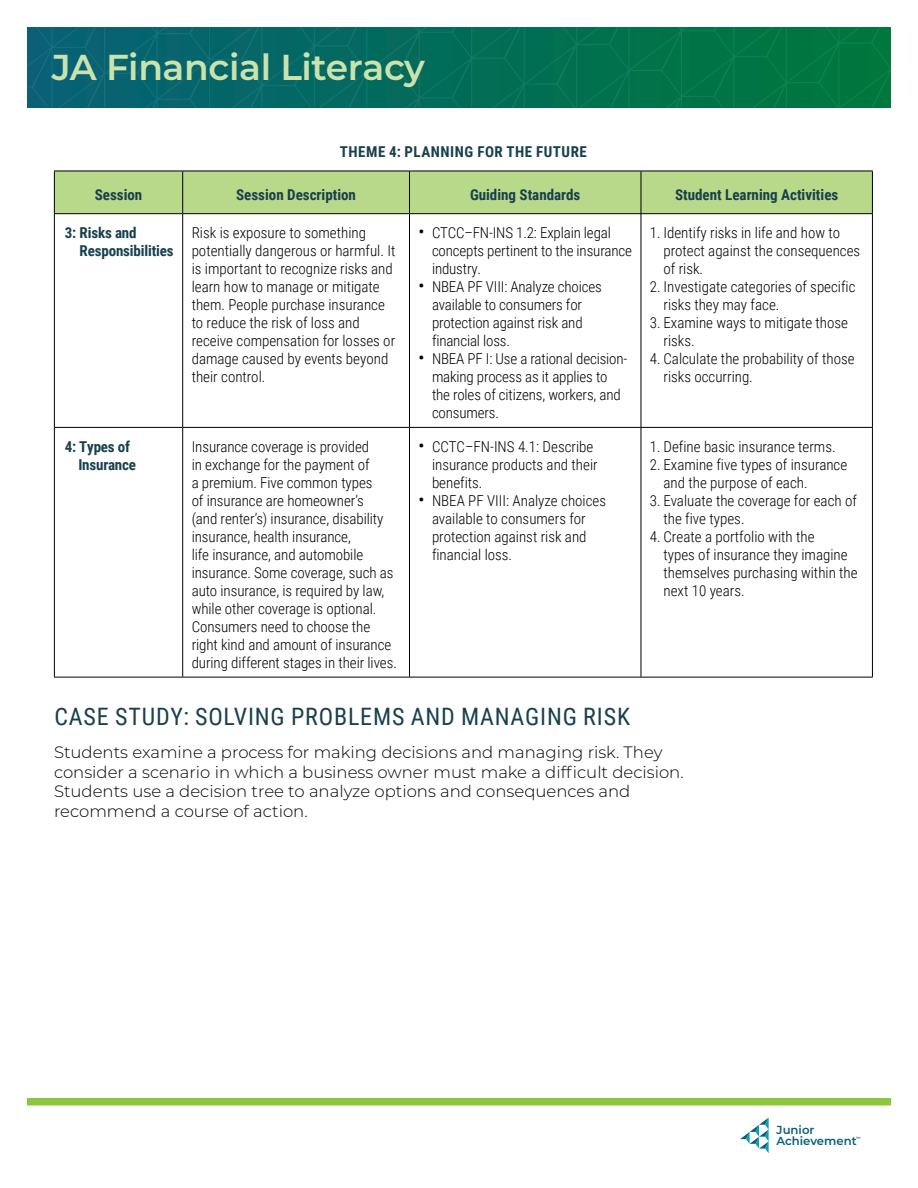
<style>
.page{position:relative;width:918px;height:1188px;background:#fff}
.page>*{position:absolute;margin:0;border:0;box-sizing:border-box;transform-origin:0 0}
.t1{font:600 36px "Montserrat";letter-spacing:-.01em;color:#cae2ad}
.t2{font:24px "Roboto Condensed";letter-spacing:.035em;color:#18404d}
.Body{font:300 16.5px/19.5px "Montserrat";color:#000}
.table_body{font:300 15px/18px "Roboto Condensed";color:#000}
.table_col_head{font:700 15px "Roboto Condensed";color:#18404d}
.table_col_head_fl_left_numbered{font:700 15px/18px "Roboto Condensed";letter-spacing:-.01em;color:#18404d}
.table_title{font:700 15px "Roboto Condensed";letter-spacing:.035em;color:#18404d}
.t3{font:600 11.7px/11.7px "Montserrat";color:#085f77}
.t4{font:600 4.5px "Montserrat";color:#085f77}
.s1{font-weight:400;font-size:18px}
</style>
<div class="page">
<svg style="left:740px;top:1118px;width:29px;height:35px"></svg>
<svg style="left:27px;top:27px;width:864px;height:81px;background:#046d59"></svg>
<div style="left:27px;top:1098px;width:864px;height:8px;background:#8cc63e"></div>
<div style="left:55px;top:172px;width:817px;height:41px;background:#b8d989"></div>
<hr style="left:182px;top:214px;width:1px;height:213px;background:#000">
<hr style="left:409px;top:214px;width:1px;height:213px;background:#000">
<hr style="left:641px;top:214px;width:1px;height:213px;background:#000">
<hr style="left:182px;top:428px;width:1px;height:249px;background:#000">
<hr style="left:409px;top:428px;width:1px;height:249px;background:#000">
<hr style="left:641px;top:428px;width:1px;height:249px;background:#000">
<hr style="left:55px;top:427px;width:128px;height:1px;background:#000">
<hr style="left:183px;top:427px;width:227px;height:1px;background:#000">
<hr style="left:410px;top:427px;width:231px;height:1px;background:#000">
<hr style="left:641px;top:427px;width:231px;height:1px;background:#000">
<hr style="left:54px;top:214px;width:1px;height:213px;background:#000">
<hr style="left:872px;top:214px;width:1px;height:213px;background:#000">
<hr style="left:54px;top:427px;width:1px;height:250px;background:#000">
<hr style="left:872px;top:427px;width:1px;height:250px;background:#000">
<hr style="left:54px;top:677px;width:129px;height:1px;background:#000">
<hr style="left:183px;top:677px;width:227px;height:1px;background:#000">
<hr style="left:410px;top:677px;width:231px;height:1px;background:#000">
<hr style="left:641px;top:677px;width:232px;height:1px;background:#000">
<hr style="left:54px;top:171px;width:129px;height:1px;background:#000">
<hr style="left:54px;top:171px;width:1px;height:42px;background:#000">
<hr style="left:183px;top:171px;width:227px;height:1px;background:#000">
<hr style="left:182px;top:171px;width:1px;height:42px;background:#000">
<hr style="left:410px;top:171px;width:231px;height:1px;background:#000">
<hr style="left:409px;top:171px;width:1px;height:42px;background:#000">
<hr style="left:641px;top:171px;width:232px;height:1px;background:#000">
<hr style="left:641px;top:171px;width:1px;height:42px;background:#000">
<hr style="left:54px;top:213px;width:129px;height:1px;background:#000">
<hr style="left:183px;top:213px;width:227px;height:1px;background:#000">
<hr style="left:410px;top:213px;width:231px;height:1px;background:#000">
<hr style="left:872px;top:171px;width:1px;height:42px;background:#000">
<hr style="left:641px;top:213px;width:232px;height:1px;background:#000">
<h1 class="t1" style="left:52px;top:42px;width:375px">JA Financial Literacy</h1>
<p class="table_title" style="left:340px;top:142px;width:249px">THEME 4: PLANNING FOR THE FUTURE</p>
<p class="table_col_head" style="left:95px;top:184px;width:49px">Session</p>
<p class="table_col_head" style="left:236px;top:184px;width:121px">Session Description</p>
<p class="table_col_head" style="left:470px;top:184px;width:112px">Guiding Standards</p>
<p class="table_col_head" style="left:675px;top:184px;width:165px">Student Learning Activities</p>
<p class="table_col_head_fl_left_numbered" style="left:80px;top:224px;width:96px;text-indent:-15px">3: Risks and<br>Responsibilities</p>
<p class="table_body" style="left:192px;top:224px;width:205px">Risk is exposure to something potentially dangerous or harmful. It is important to recognize risks and learn how to manage or mitigate them. People purchase insurance to reduce the risk of loss and receive compensation for losses or damage caused by events beyond their control.</p>
<p class="table_body" style="left:432px;top:224px;width:201px;text-indent:-14px"><span class="s1">•</span> CTCC–FN-INS 1.2: Explain legal concepts pertinent to the insurance industry.</p>
<p class="table_body" style="left:663px;top:224px;width:198px;text-indent:-14px">1. Identify risks in life and how to protect against the consequences of risk.</p>
<p class="table_body" style="left:663px;top:278px;width:194px;text-indent:-14px">2. Investigate categories of specific risks they may face.</p>
<p class="table_body" style="left:663px;top:314px;width:186px;text-indent:-14px">3. Examine ways to mitigate those risks.</p>
<p class="table_body" style="left:663px;top:350px;width:193px;text-indent:-14px">4. Calculate the probability of those risks occurring.</p>
<p class="table_body" style="left:432px;top:278px;width:171px;text-indent:-14px"><span class="s1">•</span> NBEA PF VIII: Analyze choices available to consumers for protection against risk and financial loss.</p>
<p class="table_body" style="left:432px;top:350px;width:197px;text-indent:-14px"><span class="s1">•</span> NBEA PF I: Use a rational decision&shy;making process as it applies to the roles of citizens, workers, and consumers.</p>
<p class="table_col_head_fl_left_numbered" style="left:78px;top:437px;width:59px;text-indent:-14px">4: Types of<br>Insurance</p>
<p class="table_body" style="left:192px;top:437px;width:207px">Insurance coverage is provided<br>in exchange for the payment of<br>a premium. Five common types<br>of insurance are homeowner’s<br>(and renter’s) insurance, disability insurance, health insurance,<br>life insurance, and automobile insurance. Some coverage, such as auto insurance, is required by law, while other coverage is optional.<br>Consumers need to choose the right kind and amount of insurance during different stages in their lives.</p>
<p class="table_body" style="left:432px;top:437px;width:167px;text-indent:-14px"><span class="s1">•</span> CCTC–FN-INS 4.1: Describe insurance products and their benefits.</p>
<p class="table_body" style="left:432px;top:491px;width:176px;text-indent:-14px"><span class="s1">•</span> NBEA PF VIII: Analyze choices available to consumers for protection against risk and financial loss.</p>
<p class="table_body" style="left:650px;top:437px;width:187px">1. Define basic insurance terms.</p>
<p class="table_body" style="left:663px;top:455px;width:185px;text-indent:-14px">2. Examine five types of insurance and the purpose of each.</p>
<p class="table_body" style="left:663px;top:491px;width:195px;text-indent:-14px">3. Evaluate the coverage for each of the five types.</p>
<p class="table_body" style="left:663px;top:527px;width:196px;text-indent:-14px">4. Create a portfolio with the<br>types of insurance they imagine themselves purchasing within the next 10 years.</p>
<h3 class="t2" style="left:54px;top:700px;width:577px">CASE STUDY: SOLVING PROBLEMS AND MANAGING RISK</h3>
<p class="Body" style="left:54px;top:742px;width:631px">Students examine a process for making decisions and managing risk. They consider a scenario in which a business owner must make a difficult decision.<br>Students use a decision tree to analyze options and consequences and recommend a course of action.</p>
<p class="t3" style="left:777px;top:1123px;width:82px">Junior<br>Achievement</p>
<p class="t4" style="left:856px;top:1135px;width:6px">™</p>
</div>
